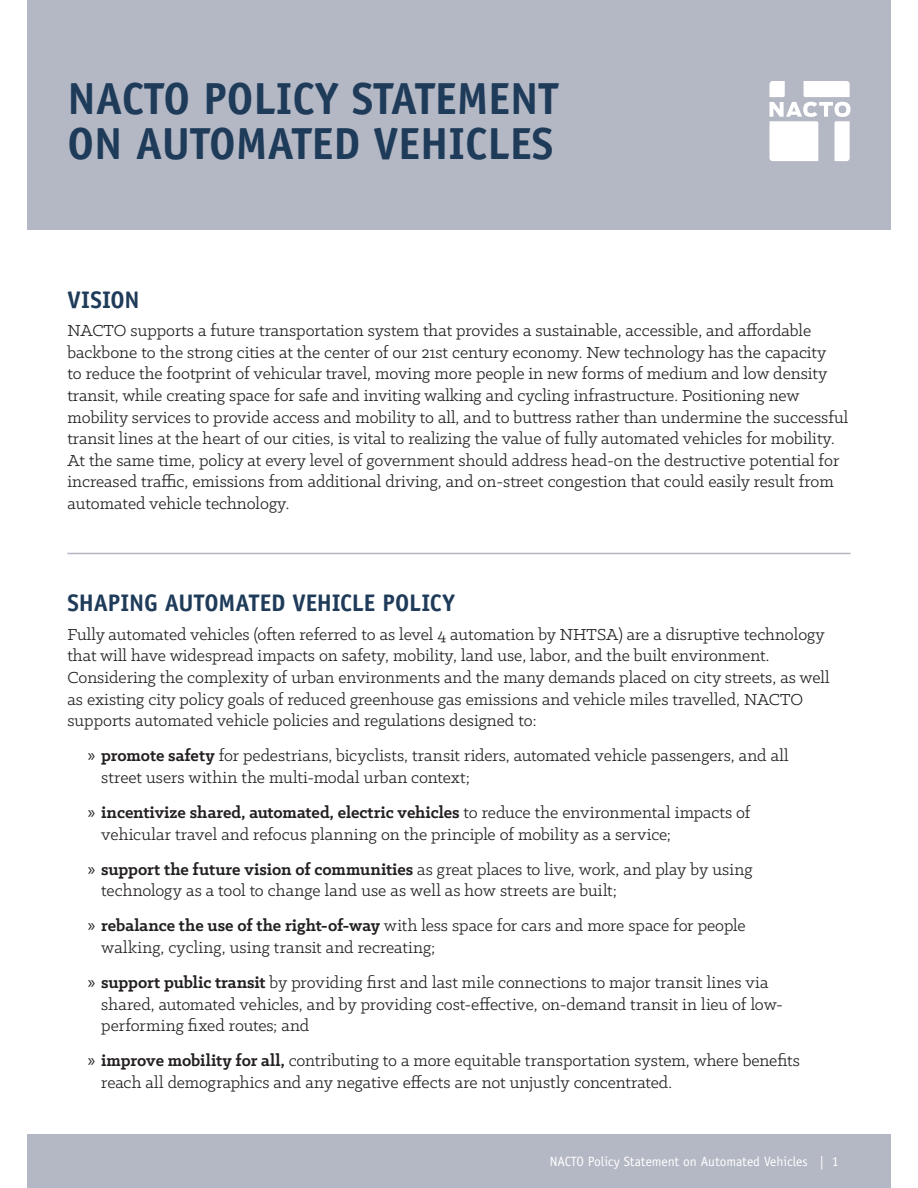
<style>
.page{position:relative;width:918px;height:1188px;background:#fff}
.page>*{position:absolute;margin:0;border:0;box-sizing:border-box;transform-origin:0 0}
.t1{font:700 45px "Officina Sans Std";color:#1e3b59}
.t2{font:700 24px "Officina Sans Std";letter-spacing:-.01em;color:#1e3b59}
.Body{font:18px/21.6px "Klinic Slab";color:#231f20}
.t3{font:13.5px "Officina Sans Std";color:#fff}
.s1{font-family:"Myriad Pro"}
.s2{font-weight:700}
</style>
<div class="page">
<div style="left:27px;top:0;width:864px;height:230px;background:#b4b7c4"></div>
<hr style="left:68px;top:553px;width:782px;height:1px;background:#b4b7c4">
<div style="left:27px;top:1134px;width:864px;height:54px;background:#b4b7c4"></div>
<svg style="left:770px;top:81px;width:80px;height:80px"></svg>
<p class="t1" style="left:68px;top:70px;width:492px">NACTO POLICY STATEMENT</p>
<p class="t1" style="left:68px;top:115px;width:487px">ON AUTOMATED VEHICLES</p>
<p class="t2" style="left:68px;top:285px;width:74px">VISION</p>
<p class="Body" style="left:68px;top:319px;width:782px">NACTO supports a future transportation system that provides a sustainable, accessible, and affordable backbone to the strong cities at the center of our 21st century economy. New technology has the capacity<br>to reduce the footprint of vehicular travel, moving more people in new forms of medium and low density transit, while creating space for safe and inviting walking and cycling infrastructure. Positioning new mobility services to provide access and mobility to all, and to buttress rather than undermine the successful transit lines at the heart of our cities, is vital to realizing the value of fully automated vehicles for mobility.<br>At the same time, policy at every level of government should address head-on the destructive potential for increased traffic, emissions from additional driving, and on-street congestion that could easily result from automated vehicle technology.</p>
<p class="t2" style="left:68px;top:588px;width:389px">SHAPING AUTOMATED VEHICLE POLICY</p>
<p class="Body" style="left:68px;top:623px;width:764px">Fully automated vehicles (often referred to as level 4 automation by NHTSA) are a disruptive technology that will have widespread impacts on safety, mobility, land use, labor, and the built environment.<br>Considering the complexity of urban environments and the many demands placed on city streets, as well as existing city policy goals of reduced greenhouse gas emissions and vehicle miles travelled, NACTO supports automated vehicle policies and regulations designed to:</p>
<p class="Body" style="left:101px;top:744px;width:689px;text-indent:-14px"><span class="s1">»</span> <span class="s2">promote safety</span> for pedestrians, bicyclists, transit riders, automated vehicle passengers, and all street users within the multi-modal urban context;</p>
<p class="Body" style="left:101px;top:801px;width:651px;text-indent:-14px"><span class="s1">»</span> <span class="s2">incentivize shared, automated, electric vehicles</span> to reduce the environmental impacts of vehicular travel and refocus planning on the principle of mobility as a service;</p>
<p class="Body" style="left:101px;top:858px;width:653px;text-indent:-14px"><span class="s1">»</span> <span class="s2">support the future vision of communities</span> as great places to live, work, and play by using technology as a tool to change land use as well as how streets are built;</p>
<p class="Body" style="left:101px;top:914px;width:646px;text-indent:-14px"><span class="s1">»</span> <span class="s2">rebalance the use of the right-of-way</span> with less space for cars and more space for people walking, cycling, using transit and recreating;</p>
<p class="Body" style="left:101px;top:971px;width:683px;text-indent:-14px"><span class="s1">»</span> <span class="s2">support public transit</span> by providing first and last mile connections to major transit lines via shared, automated vehicles, and by providing cost-effective, on-demand transit in lieu of low&shy;performing fixed routes; and</p>
<p class="Body" style="left:101px;top:1049px;width:700px;text-indent:-14px"><span class="s1">»</span> <span class="s2">improve mobility for all,</span> contributing to a more equitable transportation system, where benefits reach all demographics and any negative effects are not unjustly concentrated.</p>
<p class="t3" style="left:550px;top:1153px;width:290px">NACTO Policy Statement on Automated Vehicles | 1</p>
</div>
